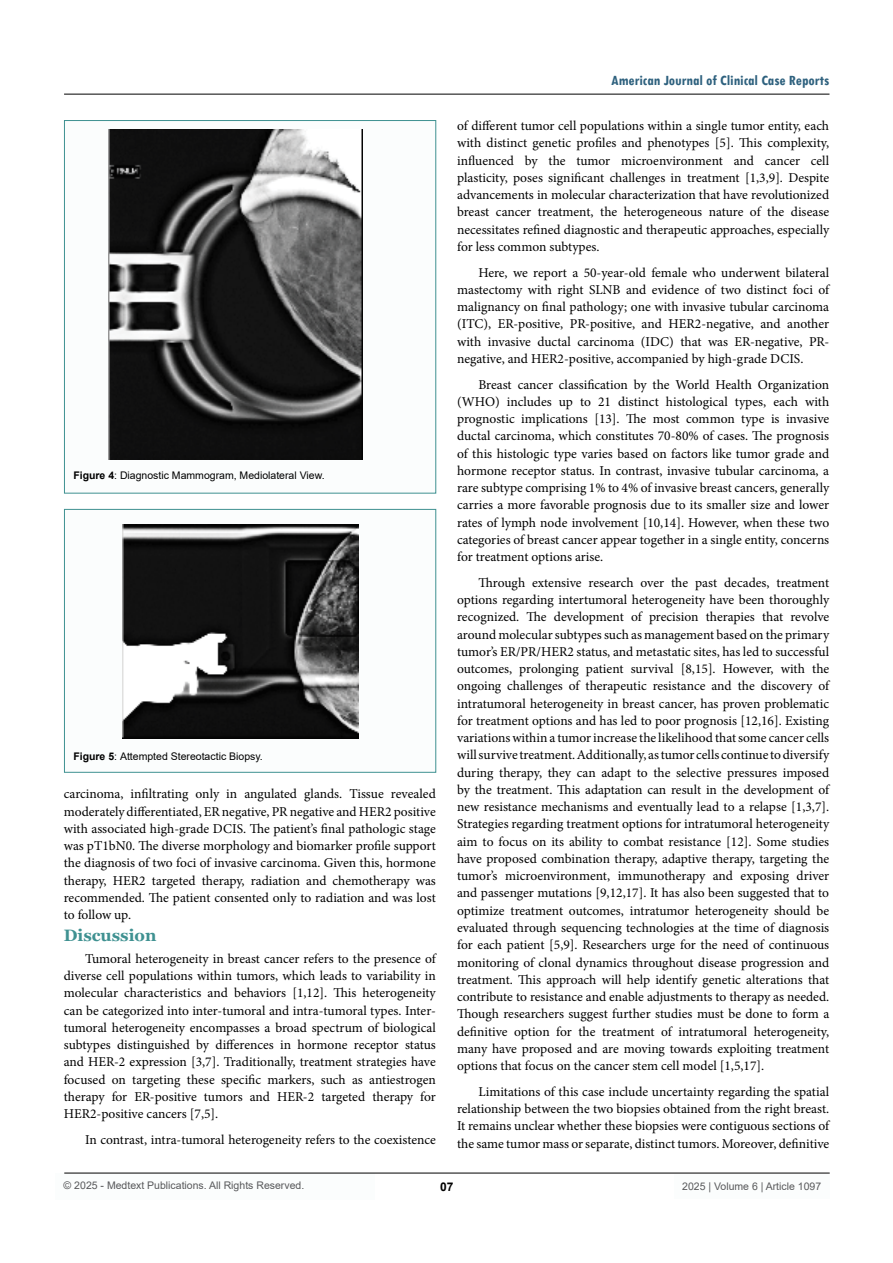
<style>
.page{position:relative;width:893px;height:1263px;background:#fff}
.page>*{position:absolute;margin:0;border:0;box-sizing:border-box;transform-origin:0 0}
.t1{font:700 16.5px "Georgia";color:#3f9191}
.t2{font:700 condensed 15px "Tw Cen";color:#2e617e}
.t3{font:13.5px/17.2px "Minion Pro";color:#000;text-align:justify}
.t4{font:700 12px "Arial";color:#000}
.t5{font:10.5px "Arial";color:#000}
.t6{font:10.5px "Arial";color:#58595b}
.s1{font-weight:700}
</style>
<div class="page">
<div style="left:55px;top:1173px;width:320px;height:26px;background:#fbfdfd"></div>
<hr style="left:64px;top:1173px;width:766px;height:1px;background:#000">
<hr style="left:64px;top:94px;width:765px;height:1px;background:#000">
<div style="left:674px;top:1174px;width:156px;height:25px;background:#fbfdfd"></div>
<div style="left:64px;top:121px;width:372px;height:372px;background:#fbfdfd"></div>
<div style="left:64px;top:120px;width:372px;height:373px;border:1px solid #3f9191"></div>
<img style="left:109px;top:129px;width:254px;height:330px">
<div style="left:64px;top:509px;width:372px;height:263px;background:#fbfdfd"></div>
<div style="left:64px;top:509px;width:372px;height:264px;border:1px solid #3f9191"></div>
<img style="left:122px;top:524px;width:237px;height:214px">
<p class="t5" style="left:73px;top:468px;width:253px"><span class="s1">Figure 4</span>: Diagnostic Mammogram, Mediolateral View.</p>
<p class="t5" style="left:73px;top:749px;width:191px"><span class="s1">Figure 5</span>: Attempted Stereotactic Biopsy.</p>
<p class="t3" style="left:64px;top:785px;width:374px">carcinoma, infiltrating only in angulated glands. Tissue revealed moderately differentiated, ER negative, PR negative and HER2 positive with associated high-grade DCIS. The patient’s final pathologic stage was pT1bN0. The diverse morphology and biomarker profile support the diagnosis of two foci of invasive carcinoma. Given this, hormone therapy, HER2 targeted therapy, radiation and chemotherapy was recommended. The patient consented only to radiation and was lost to follow up.</p>
<p class="t1" style="left:64px;top:925px;width:94px">Discussion</p>
<p class="t3" style="left:64px;top:950px;width:374px;text-indent:21px">Tumoral heterogeneity in breast cancer refers to the presence of diverse cell populations within tumors, which leads to variability in molecular characteristics and behaviors [1,12]. This heterogeneity can be categorized into inter-tumoral and intra-tumoral types. Inter&shy;tumoral heterogeneity encompasses a broad spectrum of biological subtypes distinguished by differences in hormone receptor status and HER-2 expression [3,7]. Traditionally, treatment strategies have focused on targeting these specific markers, such as antiestrogen therapy for ER-positive tumors and HER-2 targeted therapy for HER2-positive cancers [7,5].</p>
<p class="t3" style="left:85px;top:1131px;width:352px">In contrast, intra-tumoral heterogeneity refers to the coexistence</p>
<p class="t2" style="left:611px;top:72px;width:219px">American Journal of Clinical Case Reports</p>
<p class="t3" style="left:457px;top:117px;width:374px">of different tumor cell populations within a single tumor entity, each with distinct genetic profiles and phenotypes [5]. This complexity, influenced by the tumor microenvironment and cancer cell plasticity, poses significant challenges in treatment [1,3,9]. Despite advancements in molecular characterization that have revolutionized breast cancer treatment, the heterogeneous nature of the disease necessitates refined diagnostic and therapeutic approaches, especially for less common subtypes.</p>
<p class="t3" style="left:457px;top:264px;width:374px;text-indent:21px">Here, we report a 50-year-old female who underwent bilateral mastectomy with right SLNB and evidence of two distinct foci of malignancy on final pathology; one with invasive tubular carcinoma (ITC), ER-positive, PR-positive, and HER2-negative, and another with invasive ductal carcinoma (IDC) that was ER-negative, PR&shy;negative, and HER2-positive, accompanied by high-grade DCIS.</p>
<p class="t3" style="left:457px;top:376px;width:374px;text-indent:21px">Breast cancer classification by the World Health Organization (WHO) includes up to 21 distinct histological types, each with prognostic implications [13]. The most common type is invasive ductal carcinoma, which constitutes 70-80% of cases. The prognosis of this histologic type varies based on factors like tumor grade and hormone receptor status. In contrast, invasive tubular carcinoma, a rare subtype comprising 1% to 4% of invasive breast cancers, generally carries a more favorable prognosis due to its smaller size and lower rates of lymph node involvement [10,14]. However, when these two categories of breast cancer appear together in a single entity, concerns for treatment options arise.</p>
<p class="t3" style="left:457px;top:574px;width:374px;text-indent:21px">Through extensive research over the past decades, treatment options regarding intertumoral heterogeneity have been thoroughly recognized. The development of precision therapies that revolve around molecular subtypes such as management based on the primary tumor’s ER/PR/HER2 status, and metastatic sites, has led to successful outcomes, prolonging patient survival [8,15]. However, with the ongoing challenges of therapeutic resistance and the discovery of intratumoral heterogeneity in breast cancer, has proven problematic for treatment options and has led to poor prognosis [12,16]. Existing variations within a tumor increase the likelihood that some cancer cells will survive treatment. Additionally, as tumor cells continue to diversify during therapy, they can adapt to the selective pressures imposed by the treatment. This adaptation can result in the development of new resistance mechanisms and eventually lead to a relapse [1,3,7].<br>Strategies regarding treatment options for intratumoral heterogeneity aim to focus on its ability to combat resistance [12]. Some studies have proposed combination therapy, adaptive therapy, targeting the tumor’s microenvironment, immunotherapy and exposing driver and passenger mutations [9,12,17]. It has also been suggested that to optimize treatment outcomes, intratumor heterogeneity should be evaluated through sequencing technologies at the time of diagnosis for each patient [5,9]. Researchers urge for the need of continuous monitoring of clonal dynamics throughout disease progression and treatment. This approach will help identify genetic alterations that contribute to resistance and enable adjustments to therapy as needed.<br>Though researchers suggest further studies must be done to form a definitive option for the treatment of intratumoral heterogeneity, many have proposed and are moving towards exploiting treatment options that focus on the cancer stem cell model [1,5,17].</p>
<p class="t3" style="left:457px;top:1083px;width:374px;text-indent:21px">Limitations of this case include uncertainty regarding the spatial relationship between the two biopsies obtained from the right breast.<br>It remains unclear whether these biopsies were contiguous sections of the same tumor mass or separate, distinct tumors. Moreover, definitive</p>
<p class="t6" style="left:64px;top:1178px;width:242px">© 2025 - Medtext Publications. All Rights Reserved.</p>
<p class="t4" style="left:440px;top:1178px;width:15px">07</p>
<p class="t6" style="left:682px;top:1179px;width:140px">2025 | Volume 6 | Article 1097</p>
</div>
